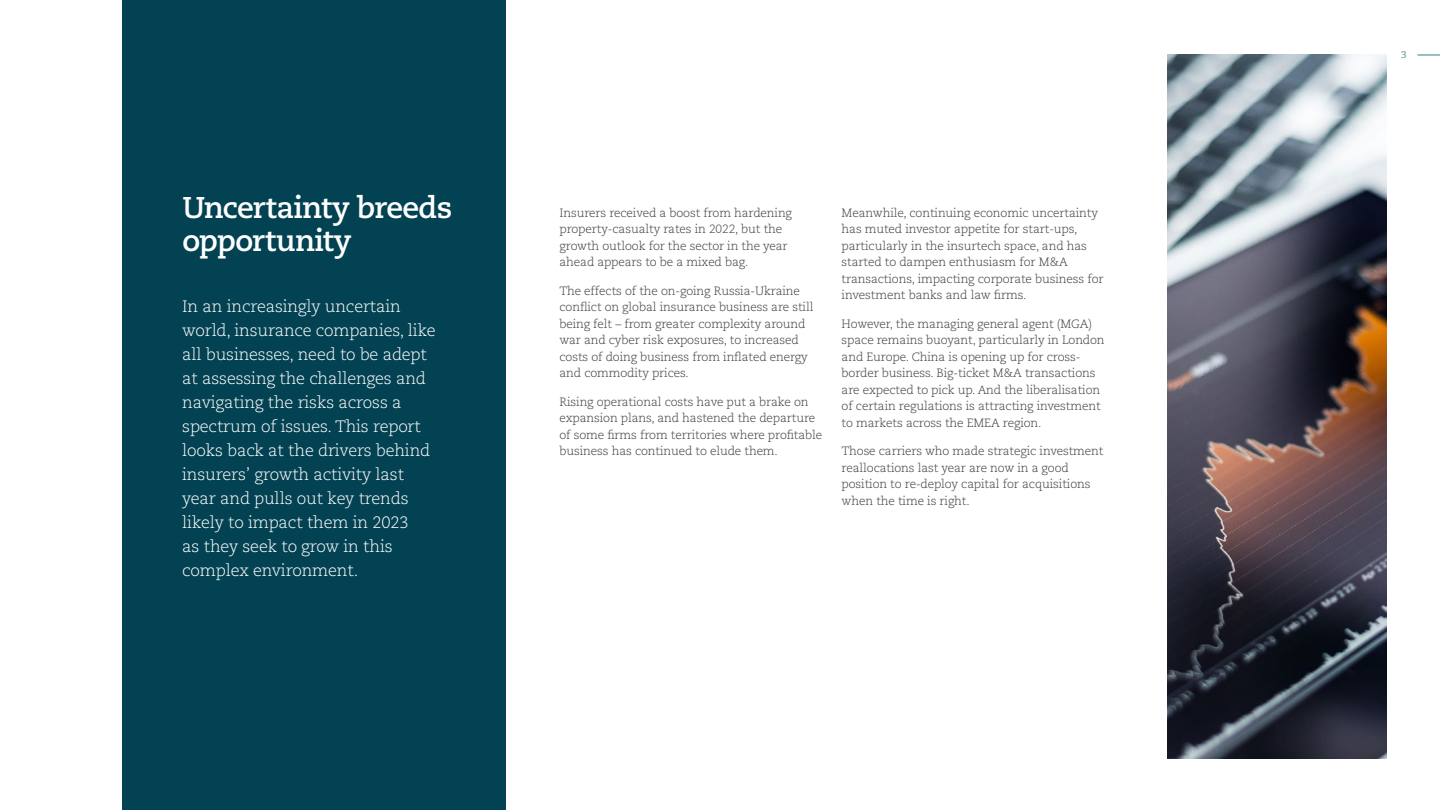
<style>
.page{position:relative;width:1440px;height:810px;background:#fff}
.page>*{position:absolute;margin:0;border:0;box-sizing:border-box;transform-origin:0 0}
.t1{font:700 30px/33px "Caecilia LT Pro 75";letter-spacing:-.025em;color:#fff}
.t2{font:300 16.5px/24px "Caecilia LT Pro 45";letter-spacing:-.01em;color:#fff}
.t3{font:300 12px/16.5px "Caecilia LT Pro 45";letter-spacing:-.01em;color:#3b3c43}
.t4{font:9.75px "Caecilia LT Pro 55 Roman";color:#8bbfa2}
</style>
<div class="page">
<div style="left:122px;top:0;width:384px;height:810px;background:#034252"></div>
<svg style="left:1418px;top:55px;width:22px;height:1px"></svg>
<img style="left:1168px;top:54px;width:219px;height:705px">
<h1 class="t1" style="left:182px;top:190px;width:271px">Uncertainty breeds opportunity</h1>
<p class="t2" style="left:182px;top:294px;width:255px">In an increasingly uncertain world, insurance companies, like all businesses, need to be adept at assessing the challenges and navigating the risks across a spectrum of issues. This report looks back at the drivers behind insurers’ growth activity last year and pulls out key trends likely to impact them in 2023<br>as they seek to grow in this complex environment.</p>
<p class="t3" style="left:560px;top:204px;width:234px">Insurers received a boost from hardening property-casualty rates in 2022, but the growth outlook for the sector in the year ahead appears to be a mixed bag.</p>
<p class="t3" style="left:560px;top:282px;width:256px">The effects of the on-going Russia-Ukraine conflict on global insurance business are still being felt – from greater complexity around war and cyber risk exposures, to increased costs of doing business from inflated energy and commodity prices.</p>
<p class="t3" style="left:560px;top:393px;width:264px">Rising operational costs have put a brake on expansion plans, and hastened the departure of some firms from territories where profitable business has continued to elude them.</p>
<p class="t3" style="left:842px;top:204px;width:263px">Meanwhile, continuing economic uncertainty has muted investor appetite for start-ups, particularly in the insurtech space, and has started to dampen enthusiasm for M&amp;A transactions, impacting corporate business for investment banks and law firms.</p>
<p class="t3" style="left:842px;top:315px;width:265px">However, the managing general agent (MGA) space remains buoyant, particularly in London and Europe. China is opening up for cross&shy;border business. Big-ticket M&amp;A transactions are expected to pick up. And the liberalisation of certain regulations is attracting investment to markets across the EMEA region.</p>
<p class="t3" style="left:842px;top:443px;width:263px">Those carriers who made strategic investment reallocations last year are now in a good position to re-deploy capital for acquisitions when the time is right.</p>
<p class="t4" style="left:1401px;top:49px;width:7px">3</p>
</div>
